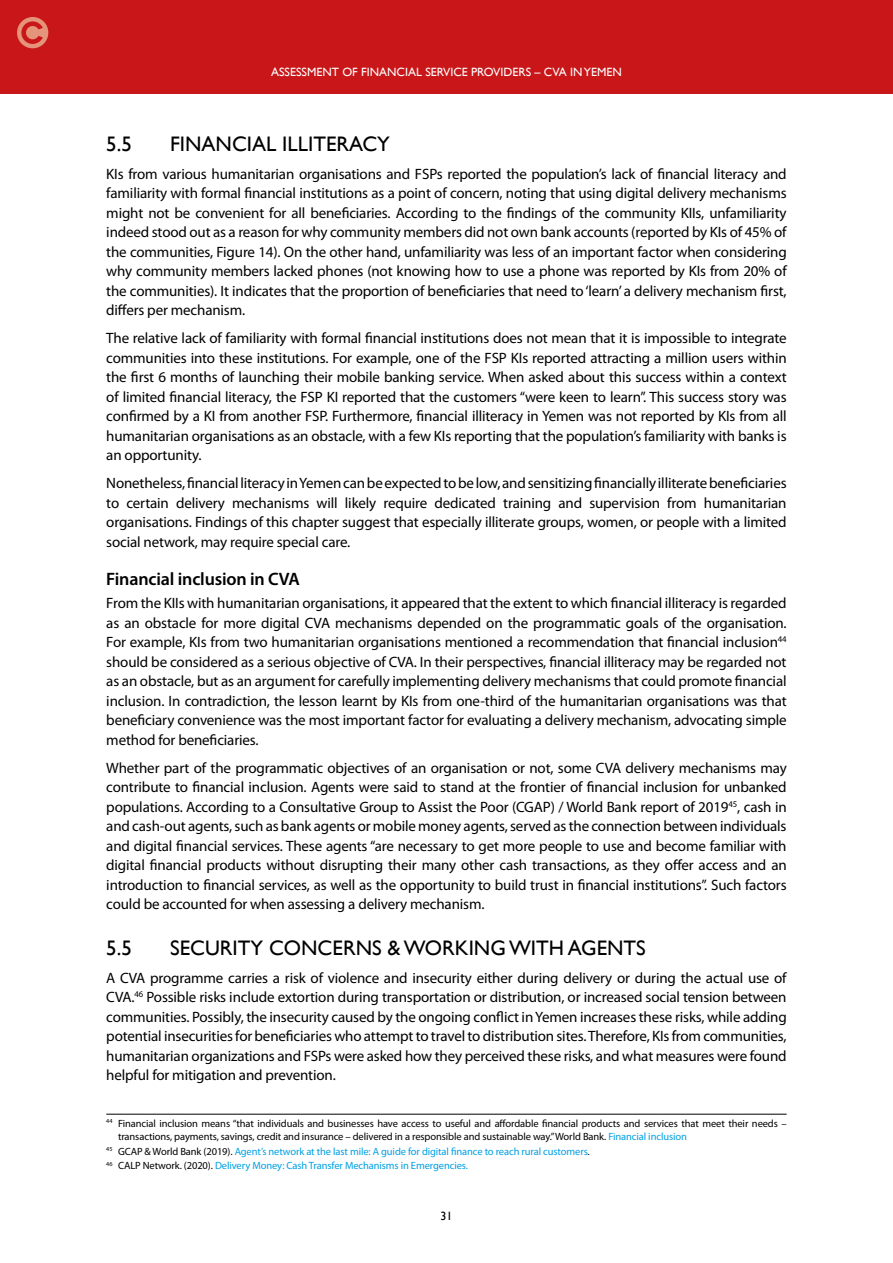
<style>
.page{position:relative;width:893px;height:1263px;background:#fff}
.page>*{position:absolute;margin:0;border:0;box-sizing:border-box;transform-origin:0 0}
.t1{font:21px "Gill Sans";color:#000}
.t2{font:600 18px "Myriad Pro";letter-spacing:-.01em;color:#000}
.t3{font:15px/19.5px "Myriad Pro";letter-spacing:-.01em;color:#000;text-align:justify}
.t4{font:12px "Gill Sans";color:#fff}
.t5{font:12px "Gill Sans";color:#000}
.t6{font:10.5px/12.8px "Myriad Pro";letter-spacing:-.01em;color:#000}
.t7{font:10.5px/14.9px "Myriad Pro";letter-spacing:-.01em;color:#009fe3}
.s1{color:#009fe3}
.s2{color:#000}
</style>
<div class="page">
<div style="left:0;top:0;width:893px;height:94px;background:#c81619"></div>
<hr style="left:106px;top:1114px;width:681px;height:1px;background:#000">
<div style="left:17px;top:17px;width:31px;height:31px;background:#e4947a;border-radius:50%"></div>
<svg style="left:21px;top:21px;width:22px;height:23px"></svg>
<p class="t4" style="left:271px;top:65px;width:352px">ASSESSMENT OF FINANCIAL SERVICE PROVIDERS – CVA IN YEMEN</p>
<h1 class="t1" style="left:106px;top:131px;width:27px">5.5</h1>
<h1 class="t1" style="left:170px;top:131px;width:221px">FINANCIAL ILLITERACY</h1>
<p class="t3" style="left:106px;top:164px;width:682px">KIs from various humanitarian organisations and FSPs reported the population’s lack of financial literacy and familiarity with formal financial institutions as a point of concern, noting that using digital delivery mechanisms might not be convenient for all beneficiaries. According to the findings of the community KIIs, unfamiliarity indeed stood out as a reason for why community members did not own bank accounts (reported by KIs of 45% of the communities, Figure 14). On the other hand, unfamiliarity was less of an important factor when considering why community members lacked phones (not knowing how to use a phone was reported by KIs from 20% of the communities). It indicates that the proportion of beneficiaries that need to ‘learn’ a delivery mechanism first, differs per mechanism.</p>
<p class="t3" style="left:106px;top:328px;width:682px">The relative lack of familiarity with formal financial institutions does not mean that it is impossible to integrate communities into these institutions. For example, one of the FSP KIs reported attracting a million users within the first 6 months of launching their mobile banking service. When asked about this success within a context of limited financial literacy, the FSP KI reported that the customers “were keen to learn”. This success story was confirmed by a KI from another FSP. Furthermore, financial illiteracy in Yemen was not reported by KIs from all humanitarian organisations as an obstacle, with a few KIs reporting that the population’s familiarity with banks is an opportunity.</p>
<p class="t3" style="left:106px;top:473px;width:682px">Nonetheless, financial literacy in Yemen can be expected to be low, and sensitizing financially illiterate beneficiaries to certain delivery mechanisms will likely require dedicated training and supervision from humanitarian organisations. Findings of this chapter suggest that especially illiterate groups, women, or people with a limited social network, may require special care.</p>
<p class="t2" style="left:106px;top:567px;width:195px">Financial inclusion in CVA</p>
<p class="t3" style="left:106px;top:593px;width:682px">From the KIIs with humanitarian organisations, it appeared that the extent to which financial illiteracy is regarded as an obstacle for more digital CVA mechanisms depended on the programmatic goals of the organisation.<br>For example, KIs from two humanitarian organisations mentioned a recommendation that financial inclusion<sup>44 </sup>should be considered as a serious objective of CVA. In their perspectives, financial illiteracy may be regarded not as an obstacle, but as an argument for carefully implementing delivery mechanisms that could promote financial inclusion. In contradiction, the lesson learnt by KIs from one-third of the humanitarian organisations was that beneficiary convenience was the most important factor for evaluating a delivery mechanism, advocating simple method for beneficiaries.</p>
<p class="t3" style="left:106px;top:758px;width:682px">Whether part of the programmatic objectives of an organisation or not, some CVA delivery mechanisms may contribute to financial inclusion. Agents were said to stand at the frontier of financial inclusion for unbanked populations. According to a Consultative Group to Assist the Poor (CGAP) / World Bank report of 2019<sup>45</sup>, cash in and cash-out agents, such as bank agents or mobile money agents, served as the connection between individuals and digital financial services. These agents “are necessary to get more people to use and become familiar with digital financial products without disrupting their many other cash transactions, as they offer access and an introduction to financial services, as well as the opportunity to build trust in financial institutions”. Such factors could be accounted for when assessing a delivery mechanism.</p>
<h1 class="t1" style="left:106px;top:935px;width:27px">5.5</h1>
<h1 class="t1" style="left:170px;top:935px;width:477px">SECURITY CONCERNS &amp; WORKING WITH AGENTS</h1>
<p class="t3" style="left:106px;top:968px;width:682px">A CVA programme carries a risk of violence and insecurity either during delivery or during the actual use of CVA.<sup>46</sup> Possible risks include extortion during transportation or distribution, or increased social tension between communities. Possibly, the insecurity caused by the ongoing conflict in Yemen increases these risks, while adding potential insecurities for beneficiaries who attempt to travel to distribution sites. Therefore, KIs from communities, humanitarian organizations and FSPs were asked how they perceived these risks, and what measures were found helpful for mitigation and prevention.</p>
<p class="t6" style="left:118px;top:1117px;width:670px;text-indent:-12px"><sup>44</sup> Financial inclusion means “that individuals and businesses have access to useful and affordable financial products and services that meet their needs – transactions, payments, savings, credit and insurance – delivered in a responsible and sustainable way.” World Bank. <span class="s1">Financial inclusion</span></p>
<p class="t7" style="left:106px;top:1143px;width:485px"><sup>45</sup> <span class="s2">GCAP &amp; World Bank (2019).</span> Agent’s network at the last mile: A guide for digital finance to reach rural customers<span class="s2">.<br></span><sup>46</sup> <span class="s2">CALP Network. (2020).</span> Delivery Money: Cash Transfer Mechanisms in Emergencies.</p>
<p class="t5" style="left:440px;top:1209px;width:13px">31</p>
</div>
